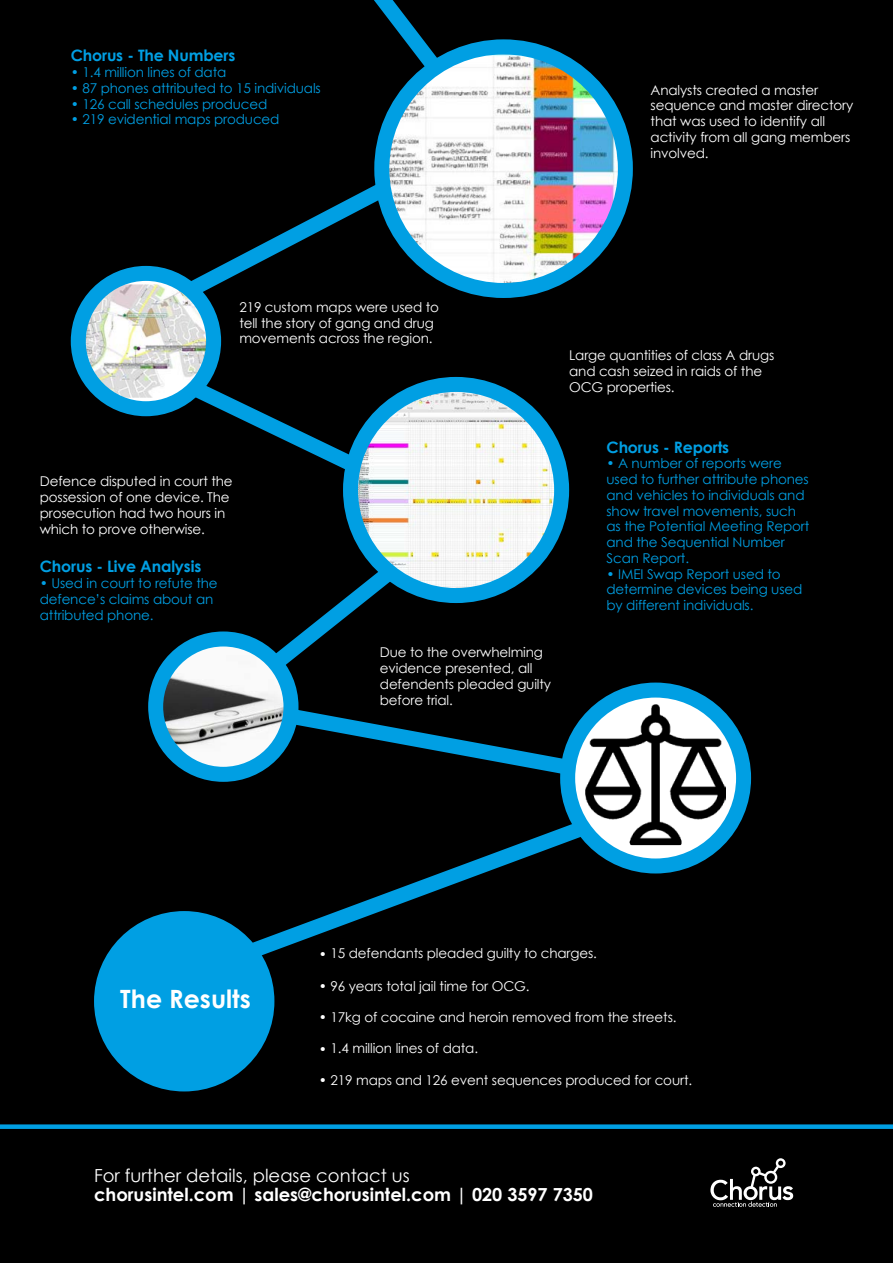
<style>
.page{position:relative;width:893px;height:1263px;background:#fff}
.page>*{position:absolute;margin:0;border:0;box-sizing:border-box;transform-origin:0 0}
.t1{font:700 25.2px "Century Gothic";color:#fff}
.t2{font:700 18px "Century Gothic";color:#fff}
.t3{font:18px "Century Gothic";color:#fff}
.t4{font:700 15.75px "Century Gothic";letter-spacing:-.01em;color:#009fe3}
.t5{font:13.5px/15.8px "Century Gothic";letter-spacing:-.01em;color:#fff}
.t6{font:13.5px/15.8px "Century Gothic";letter-spacing:-.01em;color:#009fe3}
</style>
<div class="page">
<div style="left:0;top:0;width:893px;height:1260px;background:#000"></div>
<div style="left:0;top:1124px;width:893px;height:139px;background:#000"></div>
<svg style="left:165px;top:180px;width:262px;height:133px"></svg>
<svg style="left:133px;top:350px;width:349px;height:170px"></svg>
<svg style="left:249px;top:698px;width:355px;height:90px"></svg>
<svg style="left:710px;top:1158px;width:83px;height:49px"></svg>
<img style="left:81px;top:284px;width:133px;height:114px">
<div style="left:71px;top:266px;width:150px;height:150px;border:15px solid #009fe3;border-radius:50%"></div>
<svg style="left:230px;top:803px;width:393px;height:168px"></svg>
<svg style="left:568px;top:690px;width:176px;height:176px;background:#9ddaf3"></svg>
<img style="left:585px;top:704px;width:141px;height:141px">
<div style="left:560px;top:682px;width:191px;height:191px;border:15px solid #009fe3;border-radius:50%"></div>
<div style="left:100px;top:917px;width:168px;height:168px;background:#009fe3;border-radius:50%"></div>
<div style="left:94px;top:911px;width:180px;height:180px;border:13px solid #009fe3;border-radius:50%"></div>
<div style="left:0;top:1124px;width:893px;height:5px;background:#009fe3"></div>
<svg style="left:242px;top:522px;width:207px;height:198px"></svg>
<img style="left:356px;top:384px;width:206px;height:211px">
<div style="left:343px;top:377px;width:226px;height:226px;border:15px solid #009fe3;border-radius:50%"></div>
<img style="left:156px;top:639px;width:135px;height:135px;border-radius:68px">
<div style="left:148px;top:631px;width:150px;height:151px;border:15px solid #009fe3;border-radius:50%"></div>
<svg style="left:374px;top:0;width:110px;height:139px"></svg>
<img style="left:382px;top:47px;width:243px;height:243px;border-radius:122px">
<div style="left:374px;top:39px;width:259px;height:259px;border:15px solid #009fe3;border-radius:50%"></div>
<p class="t4" style="left:71px;top:44px;width:166px">Chorus - The Numbers</p>
<p class="t6" style="left:71px;top:64px;width:157px">• 1.4 million lines of data</p>
<p class="t6" style="left:71px;top:80px;width:252px">• 87 phones attributed to 15 individuals</p>
<p class="t6" style="left:71px;top:96px;width:198px">• 126 call schedules produced</p>
<p class="t6" style="left:71px;top:111px;width:210px">• 219 evidential maps produced</p>
<p class="t5" style="left:651px;top:82px;width:204px">Analysts created a master sequence and master directory that was used to identify all activity from all gang members involved.</p>
<p class="t5" style="left:239px;top:299px;width:201px">219 custom maps were used to tell the story of gang and drug movements across the region.</p>
<p class="t5" style="left:40px;top:473px;width:194px">Defence disputed in court the possession of one device. The prosecution had two hours in which to prove otherwise.</p>
<p class="t4" style="left:40px;top:555px;width:163px">Chorus - Live Analysis</p>
<p class="t6" style="left:40px;top:575px;width:179px">• Used in court to refute the defence’s claims about an attributed phone.</p>
<p class="t5" style="left:380px;top:644px;width:173px">Due to the overwhelming evidence presented, all defendents pleaded guilty before trial.</p>
<p class="t5" style="left:569px;top:347px;width:207px">Large quantities of class A drugs and cash seized in raids of the<br>OCG properties.</p>
<p class="t4" style="left:606px;top:435px;width:124px">Chorus - Reports</p>
<p class="t6" style="left:606px;top:455px;width:204px">• A number of reports were used to further attribute phones and vehicles to individuals and show travel movements, such as the Potential Meeting Report and the Sequential Number<br>Scan Report.</p>
<p class="t6" style="left:606px;top:566px;width:197px">• IMEI Swap Report used to determine devices being used by different individuals.</p>
<h1 class="t1" style="left:120px;top:979px;width:132px">The Results</h1>
<p class="t5" style="left:319px;top:945px;width:280px">• 15 defendants pleaded guilty to charges.</p>
<p class="t5" style="left:319px;top:978px;width:212px">• 96 years total jail time for OCG.</p>
<p class="t5" style="left:319px;top:1009px;width:359px">• 17kg of cocaine and heroin removed from the streets.</p>
<p class="t5" style="left:319px;top:1040px;width:161px">• 1.4 million lines of data.</p>
<p class="t5" style="left:319px;top:1072px;width:375px">• 219 maps and 126 event sequences produced for court.</p>
<h2 class="t3" style="left:94px;top:1162px;width:317px">For further details, please contact us</h2>
<h2 class="t2" style="left:94px;top:1181px;width:500px">chorusintel.com | sales@chorusintel.com | 020 3597 7350</h2>
</div>
